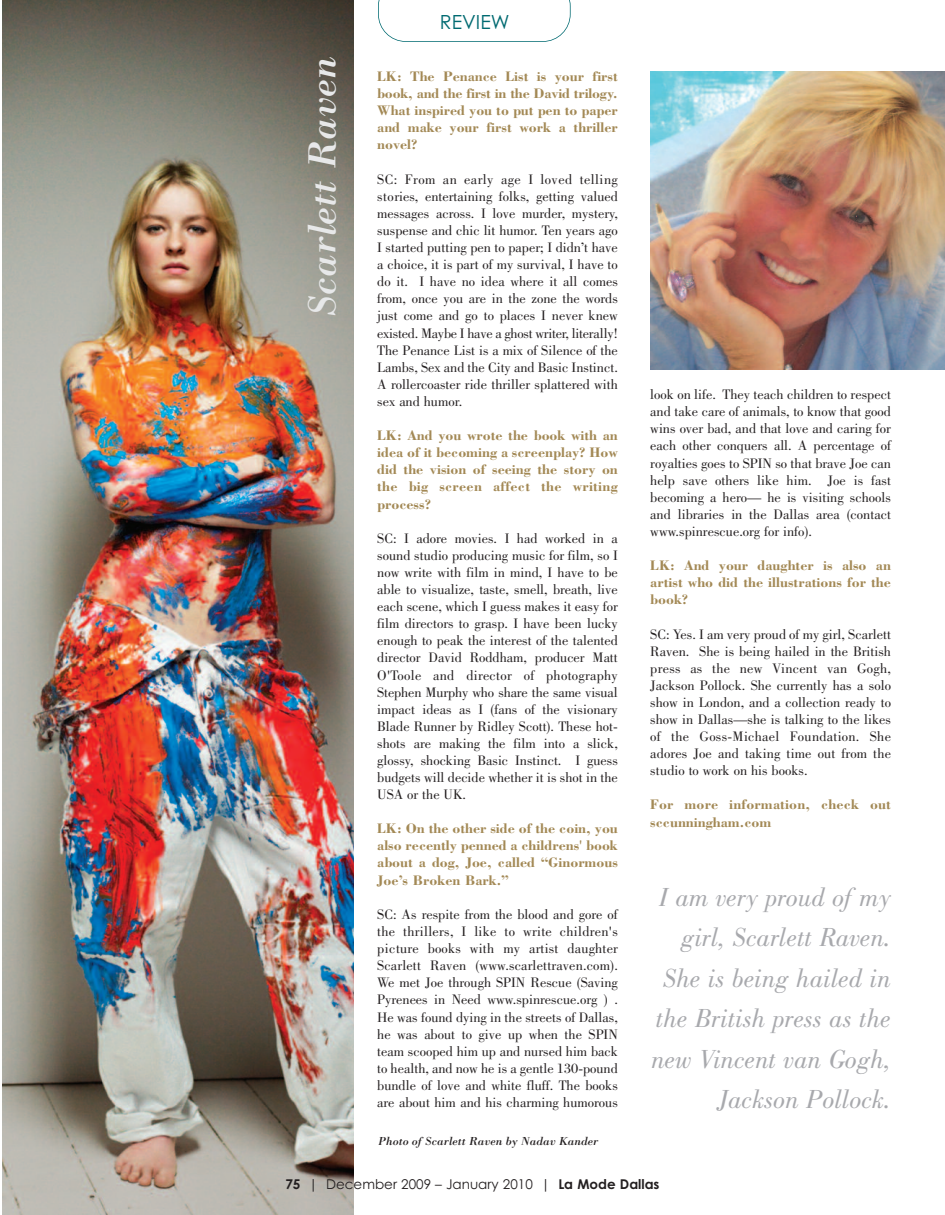
<style>
.page{position:relative;width:945px;height:1215px;background:#fff}
.page>*{position:absolute;margin:0;border:0;box-sizing:border-box;transform-origin:0 0}
.t1{font:italic 40.5px "Bodoni";color:#e7e8e9}
.t2{font:italic 27px/40.5px "Bodoni";color:#a8a9ad;text-align:right}
.t3{font:19.5px "Century Gothic";color:#006a71}
.t4{font:14.25px/17.1px "Bodoni";color:#231f20;text-align:justify}
.t5{font:700 14.25px/17.1px "Bodoni";color:#a38955;text-align:justify}
.t6{font:13.5px "Century Gothic";color:#231f20}
.t7{font:italic 12px "Bodoni";color:#231f20}
.s1{font-weight:700}
</style>
<div class="page">
<img style="left:2px;top:0;width:352px;height:1215px">
<svg style="left:378px;top:0;width:193px;height:42px"></svg>
<img style="left:651px;top:72px;width:294px;height:298px">
<h1 class="t1" style="left:298px;top:317px;width:262px;rotate:-90deg">Scarlett Raven</h1>
<h3 class="t3" style="left:440px;top:10px;width:71px">REVIEW</h3>
<p class="t5" style="left:377px;top:67px;width:242px">LK: The Penance List is your first book, and the first in the David trilogy.<br>What inspired you to put pen to paper and make your first work a thriller novel?</p>
<p class="t4" style="left:377px;top:172px;width:242px">SC: From an early age I loved telling stories, entertaining folks, getting valued messages across. I love murder, mystery, suspense and chic lit humor. Ten years ago I started putting pen to paper; I didn’t have a choice, it is part of my survival, I have to do it. I have no idea where it all comes from, once you are in the zone the words just come and go to places I never knew existed. Maybe I have a ghost writer, literally!<br>The Penance List is a mix of Silence of the Lambs, Sex and the City and Basic Instinct.<br>A rollercoaster ride thriller splattered with sex and humor.</p>
<p class="t5" style="left:377px;top:426px;width:242px">LK: And you wrote the book with an idea of it becoming a screenplay? How did the vision of seeing the story on the big screen affect the writing process?</p>
<p class="t4" style="left:377px;top:531px;width:242px">SC: I adore movies. I had worked in a sound studio producing music for film, so I now write with film in mind, I have to be able to visualize, taste, smell, breath, live each scene, which I guess makes it easy for film directors to grasp. I have been lucky enough to peak the interest of the talented director David Roddham, producer Matt O'Toole and director of photography Stephen Murphy who share the same visual impact ideas as I (fans of the visionary Blade Runner by Ridley Scott). These hot&shy;shots are making the film into a slick, glossy, shocking Basic Instinct. I guess budgets will decide whether it is shot in the USA or the UK.</p>
<p class="t5" style="left:377px;top:820px;width:242px">LK: On the other side of the coin, you also recently penned a childrens' book about a dog, Joe, called “Ginormous Joe’s Broken Bark.”</p>
<p class="t4" style="left:377px;top:907px;width:242px">SC: As respite from the blood and gore of the thrillers, I like to write children's picture books with my artist daughter Scarlett Raven (www.scarlettraven.com).<br>We met Joe through SPIN Rescue (Saving Pyrenees in Need www.spinrescue.org ) .<br>He was found dying in the streets of Dallas, he was about to give up when the SPIN team scooped him up and nursed him back to health, and now he is a gentle 130-pound bundle of love and white fluff. The books are about him and his charming humorous</p>
<p class="t7" style="left:378px;top:1134px;width:222px">Photo of Scarlett Raven by Nadav Kander</p>
<p class="t4" style="left:650px;top:387px;width:242px">look on life. They teach children to respect and take care of animals, to know that good wins over bad, and that love and caring for each other conquers all. A percentage of royalties goes to SPIN so that brave Joe can help save others like him. Joe is fast becoming a hero— he is visiting schools and libraries in the Dallas area (contact www.spinrescue.org for info).</p>
<p class="t5" style="left:650px;top:556px;width:242px">LK: And your daughter is also an artist who did the illustrations for the book?</p>
<p class="t4" style="left:650px;top:627px;width:242px">SC: Yes. I am very proud of my girl, Scarlett Raven. She is being hailed in the British press as the new Vincent van Gogh, Jackson Pollock. She currently has a solo show in London, and a collection ready to show in Dallas—she is talking to the likes of the Goss-Michael Foundation. She adores Joe and taking time out from the studio to work on his books.</p>
<p class="t5" style="left:650px;top:796px;width:242px">For more information, check out sccunningham.com</p>
<h2 class="t2" style="left:651px;top:879px;width:241px">I am very proud of my girl, Scarlett Raven.<br>She is being hailed in the British press as the new Vincent van Gogh,<br>Jackson Pollock.</h2>
<p class="t6" style="left:285px;top:1177px;width:376px"><span class="s1">75</span> | December 2009 – January 2010 | <span class="s1">La Mode Dallas</span></p>
</div>
